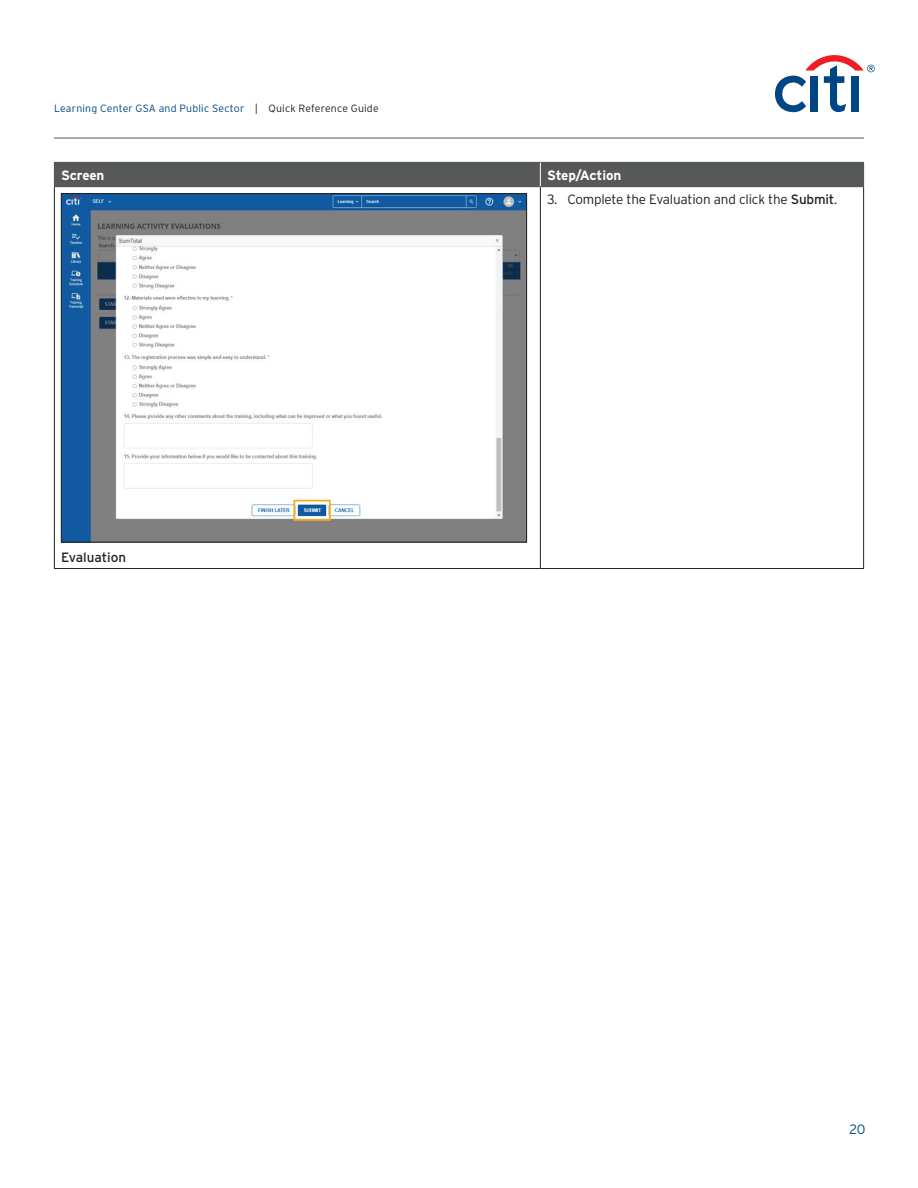
<style>
.page{position:relative;width:918px;height:1188px;background:#fff}
.page>*{position:absolute;margin:0;border:0;box-sizing:border-box;transform-origin:0 0}
.t1{font:300 13.5px "Interstate";letter-spacing:-.015em;color:#231f20}
.t2{font:700 13.5px "Interstate";letter-spacing:-.01em;color:#fff}
.t3{font:13.5px "Interstate";color:#231f20}
.t4{font:300 13.5px "Interstate";color:#004a8d}
.t5{font:300 10.5px "Interstate";letter-spacing:.02em;color:#004684}
.s1{color:#231f20}
.s2{font-weight:400}
</style>
<div class="page">
<svg style="left:775px;top:55px;width:100px;height:57px"></svg>
<hr style="left:54px;top:138px;width:810px;height:1px;background:#57585a">
<div style="left:54px;top:162px;width:486px;height:25px;background:#57585a"></div>
<div style="left:540px;top:162px;width:324px;height:25px;background:#57585a"></div>
<hr style="left:54px;top:568px;width:486px;height:1px;background:#231f20">
<hr style="left:540px;top:568px;width:324px;height:1px;background:#231f20">
<hr style="left:54px;top:187px;width:1px;height:381px;background:#231f20">
<hr style="left:540px;top:187px;width:1px;height:381px;background:#231f20">
<hr style="left:863px;top:187px;width:1px;height:381px;background:#231f20">
<svg style="left:540px;top:163px;width:1px;height:23px"></svg>
<img style="left:63px;top:195px;width:462px;height:345px">
<p class="t5" style="left:54px;top:102px;width:326px">Learning Center GSA and Public Sector <span class="s1">| Quick Reference Guide</span></p>
<p class="t2" style="left:61px;top:167px;width:45px">Screen</p>
<p class="t2" style="left:547px;top:167px;width:76px">Step/Action</p>
<p class="t3" style="left:61px;top:548px;width:67px">Evaluation</p>
<p class="t1" style="left:547px;top:191px;width:292px">3. Complete the Evaluation and click the <span class="s2">Submit</span>.</p>
<p class="t4" style="left:850px;top:1121px;width:17px">20</p>
</div>
